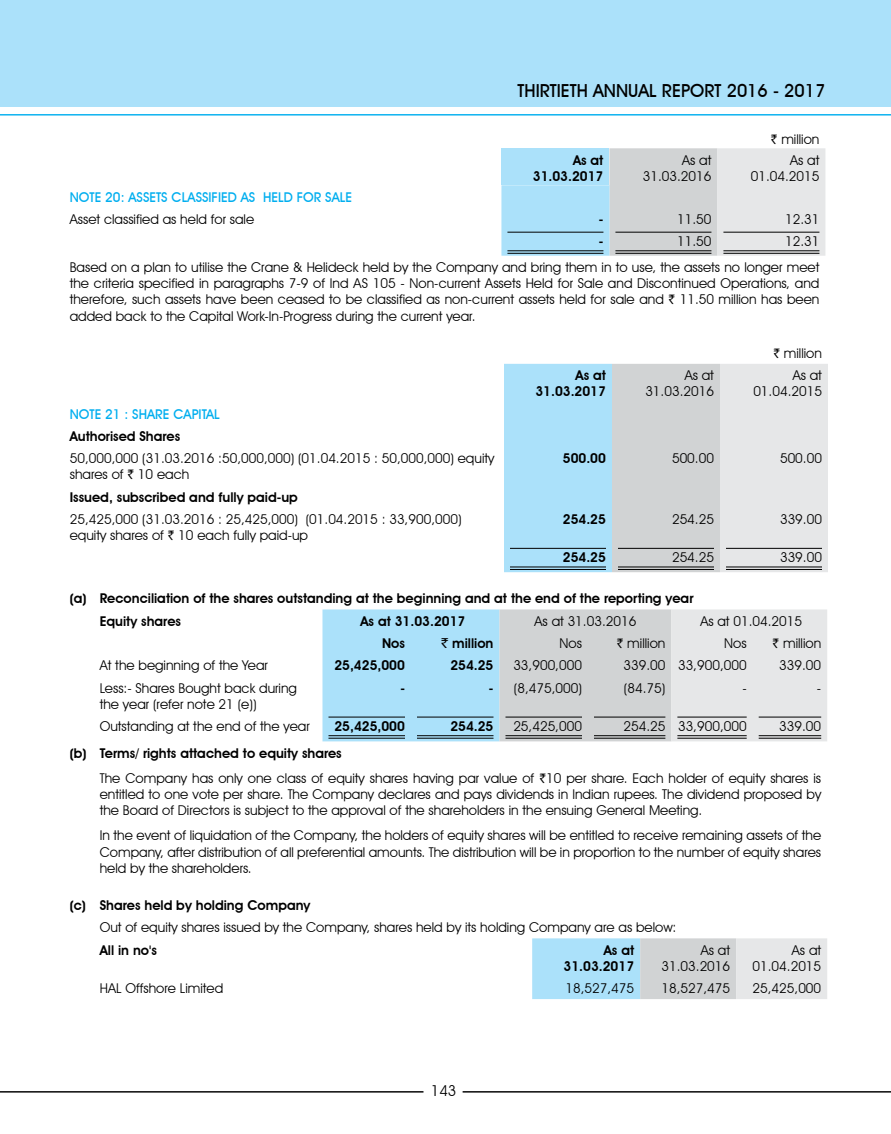
<style>
.page{position:relative;width:891px;height:1134px;background:#fff}
.page>*{position:absolute;margin:0;border:0;box-sizing:border-box;transform-origin:0 0}
.t1{font:500 18px "Avant Garde IT Cby BT";color:#000}
.t2{font:15px "Avant Garde IT Cby BT";color:#000}
.t3{font:13.5px/16.2px "Avant Garde IT Cby BT";color:#000;text-align:right}
.t4{font:600 13.5px/16.2px "Avant Garde IT Cby BT";color:#000;text-align:right}
.t5{font:500 13.5px "Avant Garde IT Cby BT";color:#00aeef}
.s1{font-family:"Rupee"}
.s2{font-family:"Rupee Foradian";font-weight:400}
.s3{font-weight:600}
</style>
<div class="page">
<div style="left:0;top:0;width:891px;height:106px;background:#abe1fa"></div>
<hr style="left:0;top:114px;width:891px;height:1px;background:#00aeef">
<hr style="left:0;top:1091px;width:891px;height:1px;background:#000">
<div style="left:423px;top:1077px;width:40px;height:31px;background:#fff"></div>
<svg style="left:501px;top:148px;width:324px;height:108px;background:#c9dce5"></svg>
<hr style="left:507px;top:232px;width:96px;height:1px;background:#000">
<hr style="left:507px;top:251px;width:96px;height:1px;background:#000">
<hr style="left:507px;top:253px;width:96px;height:1px;background:#000">
<hr style="left:615px;top:232px;width:96px;height:1px;background:#000">
<hr style="left:615px;top:251px;width:96px;height:1px;background:#000">
<hr style="left:615px;top:253px;width:96px;height:1px;background:#000">
<hr style="left:723px;top:232px;width:96px;height:1px;background:#000">
<hr style="left:723px;top:251px;width:96px;height:1px;background:#000">
<hr style="left:723px;top:253px;width:96px;height:1px;background:#000">
<svg style="left:504px;top:364px;width:324px;height:208px;background:#cadde6"></svg>
<hr style="left:510px;top:548px;width:96px;height:1px;background:#000">
<hr style="left:510px;top:567px;width:96px;height:1px;background:#000">
<hr style="left:510px;top:569px;width:96px;height:1px;background:#000">
<hr style="left:618px;top:548px;width:96px;height:1px;background:#000">
<hr style="left:618px;top:567px;width:96px;height:1px;background:#000">
<hr style="left:618px;top:569px;width:96px;height:1px;background:#000">
<hr style="left:726px;top:548px;width:96px;height:1px;background:#000">
<hr style="left:726px;top:567px;width:96px;height:1px;background:#000">
<hr style="left:726px;top:569px;width:96px;height:1px;background:#000">
<svg style="left:322px;top:609px;width:505px;height:132px;background:#c9dce6"></svg>
<hr style="left:328px;top:717px;width:77px;height:1px;background:#000">
<hr style="left:328px;top:735px;width:77px;height:1px;background:#000">
<hr style="left:328px;top:738px;width:77px;height:1px;background:#000">
<hr style="left:417px;top:717px;width:77px;height:1px;background:#000">
<hr style="left:417px;top:735px;width:77px;height:1px;background:#000">
<hr style="left:417px;top:738px;width:77px;height:1px;background:#000">
<hr style="left:506px;top:717px;width:76px;height:1px;background:#000">
<hr style="left:506px;top:735px;width:76px;height:1px;background:#000">
<hr style="left:506px;top:738px;width:76px;height:1px;background:#000">
<hr style="left:594px;top:717px;width:71px;height:1px;background:#000">
<hr style="left:594px;top:735px;width:71px;height:1px;background:#000">
<hr style="left:594px;top:738px;width:71px;height:1px;background:#000">
<hr style="left:677px;top:717px;width:70px;height:1px;background:#000">
<hr style="left:677px;top:735px;width:70px;height:1px;background:#000">
<hr style="left:677px;top:738px;width:70px;height:1px;background:#000">
<hr style="left:759px;top:717px;width:62px;height:1px;background:#000">
<hr style="left:759px;top:735px;width:62px;height:1px;background:#000">
<hr style="left:759px;top:738px;width:62px;height:1px;background:#000">
<svg style="left:532px;top:938px;width:295px;height:61px;background:#c9dee8"></svg>
<h1 class="t1" style="left:518px;top:79px;width:309px">THIRTIETH ANNUAL REPORT 2016 - 2017</h1>
<p class="t3" style="left:771px;top:131px;width:50px"><span class="s1">`</span> million</p>
<p class="t4" style="left:533px;top:152px;width:72px">As at<br>31.03.2017</p>
<p class="t3" style="left:643px;top:152px;width:70px">As at<br>31.03.2016</p>
<p class="t3" style="left:751px;top:152px;width:70px">As at<br>01.04.2015</p>
<p class="t5" style="left:70px;top:189px;width:284px">NOTE 20: ASSETS CLASSIFIED AS HELD FOR SALE</p>
<p class="t3" style="left:70px;top:211px;width:186px">Asset classified as held for sale</p>
<p class="t4" style="left:599px;top:211px;width:6px">-</p>
<p class="t3" style="left:677px;top:211px;width:36px">11.50</p>
<p class="t3" style="left:785px;top:211px;width:36px">12.31</p>
<p class="t4" style="left:599px;top:233px;width:6px">-</p>
<p class="t3" style="left:677px;top:233px;width:36px">11.50</p>
<p class="t3" style="left:70px;top:228px;width:751px;line-height:26px">12.31<br>Based on a plan to utilise the Crane &amp; Helideck held by the Company and bring them in to use, the assets no longer meet</p>
<p class="t3" style="left:70px;top:275px;width:751px;text-align:justify">the criteria specified in paragraphs 7-9 of Ind AS 105 - Non-current Assets Held for Sale and Discontinued Operations, and therefore, such assets have been ceased to be classified as non-current assets held for sale and <span class="s1">`</span> 11.50 million has been added back to the Capital Work-In-Progress during the current year.</p>
<p class="t3" style="left:773px;top:345px;width:50px"><span class="s1">`</span> million</p>
<p class="t4" style="left:535px;top:367px;width:72px">As at<br>31.03.2017</p>
<p class="t3" style="left:645px;top:367px;width:70px">As at<br>31.03.2016</p>
<p class="t3" style="left:753px;top:367px;width:70px">As at<br>01.04.2015</p>
<p class="t5" style="left:70px;top:406px;width:152px">NOTE 21 : SHARE CAPITAL</p>
<p class="t4" style="left:70px;top:428px;width:112px">Authorised Shares</p>
<p class="t3" style="left:70px;top:450px;width:426px;text-align:left">50,000,000 (31.03.2016 :50,000,000) (01.04.2015 : 50,000,000) equity shares of <span class="s1">`</span> 10 each</p>
<p class="t4" style="left:563px;top:450px;width:45px">500.00</p>
<p class="t3" style="left:672px;top:450px;width:43px">500.00</p>
<p class="t3" style="left:780px;top:450px;width:43px">500.00</p>
<p class="t4" style="left:70px;top:489px;width:230px">Issued, subscribed and fully paid-up</p>
<p class="t3" style="left:70px;top:511px;width:393px;text-align:left">25,425,000 (31.03.2016 : 25,425,000) (01.04.2015 : 33,900,000) equity shares of <span class="s1">`</span> 10 each fully paid-up</p>
<p class="t4" style="left:563px;top:511px;width:45px">254.25</p>
<p class="t3" style="left:672px;top:511px;width:43px">254.25</p>
<p class="t3" style="left:780px;top:511px;width:43px">339.00</p>
<p class="t4" style="left:563px;top:549px;width:45px">254.25</p>
<p class="t3" style="left:672px;top:549px;width:43px">254.25</p>
<p class="t3" style="left:780px;top:549px;width:43px">339.00</p>
<p class="t4" style="left:100px;top:588px;width:595px;line-height:22.2px;text-align:left;text-indent:-30px">(a) Reconciliation of the shares outstanding at the beginning and at the end of the reporting year<br>Equity shares</p>
<p class="t4" style="left:361px;top:613px;width:106px">As at 31.03.2017</p>
<p class="t3" style="left:535px;top:613px;width:103px">As at 31.03.2016</p>
<p class="t3" style="left:700px;top:613px;width:103px">As at 01.04.2015</p>
<p class="t4" style="left:382px;top:635px;width:24px">Nos</p>
<p class="t4" style="left:442px;top:635px;width:53px"><span class="s2">`</span> million</p>
<p class="t3" style="left:560px;top:635px;width:24px">Nos</p>
<p class="t3" style="left:617px;top:635px;width:50px"><span class="s1">`</span> million</p>
<p class="t3" style="left:724px;top:635px;width:24px">Nos</p>
<p class="t3" style="left:773px;top:635px;width:50px"><span class="s1">`</span> million</p>
<p class="t3" style="left:100px;top:657px;width:170px">At the beginning of the Year</p>
<p class="t4" style="left:334px;top:657px;width:72px">25,425,000</p>
<p class="t4" style="left:450px;top:657px;width:45px">254.25</p>
<p class="t3" style="left:513px;top:657px;width:70px">33,900,000</p>
<p class="t3" style="left:623px;top:657px;width:125px">339.00 33,900,000</p>
<p class="t3" style="left:779px;top:657px;width:43px">339.00</p>
<p class="t3" style="left:100px;top:680px;width:199px;text-align:left">Less:- Shares Bought back during the year (refer note 21 (e))</p>
<p class="t4" style="left:400px;top:680px;width:6px">-</p>
<p class="t3" style="left:489px;top:680px;width:95px"><span class="s3">-</span> (8,475,000)</p>
<p class="t3" style="left:624px;top:680px;width:43px">(84.75)</p>
<p class="t3" style="left:742px;top:680px;width:6px">-</p>
<p class="t3" style="left:817px;top:680px;width:6px">-</p>
<p class="t3" style="left:100px;top:718px;width:211px">Outstanding at the end of the year</p>
<p class="t4" style="left:334px;top:718px;width:72px">25,425,000</p>
<p class="t4" style="left:450px;top:718px;width:45px">254.25</p>
<p class="t3" style="left:513px;top:718px;width:70px">25,425,000</p>
<p class="t3" style="left:623px;top:718px;width:125px">254.25 33,900,000</p>
<p class="t3" style="left:779px;top:718px;width:43px">339.00</p>
<p class="t3" style="left:100px;top:740px;width:723px;line-height:25.2px;text-align:left;text-indent:-30px"><span class="s3">(b) Terms/ rights attached to equity shares<br></span>The Company has only one class of equity shares having par value of <span class="s1">`</span>10 per share. Each holder of equity shares is</p>
<p class="t3" style="left:100px;top:786px;width:723px;text-align:left">entitled to one vote per share. The Company declares and pays dividends in Indian rupees. The dividend proposed by the Board of Directors is subject to the approval of the shareholders in the ensuing General Meeting.</p>
<p class="t3" style="left:100px;top:827px;width:723px;text-align:justify">In the event of liquidation of the Company, the holders of equity shares will be entitled to receive remaining assets of the Company, after distribution of all preferential amounts. The distribution will be in proportion to the number of equity shares held by the shareholders.</p>
<p class="t4" style="left:70px;top:897px;width:242px">(c) Shares held by holding Company</p>
<p class="t3" style="left:100px;top:919px;width:578px">Out of equity shares issued by the Company, shares held by its holding Company are as below:</p>
<p class="t4" style="left:100px;top:942px;width:59px">All in no's</p>
<p class="t4" style="left:564px;top:942px;width:72px">As at<br>31.03.2017</p>
<p class="t3" style="left:662px;top:942px;width:70px">As at<br>31.03.2016</p>
<p class="t3" style="left:753px;top:942px;width:70px">As at<br>01.04.2015</p>
<p class="t3" style="left:100px;top:980px;width:125px">HAL Offshore Limited</p>
<p class="t3" style="left:566px;top:980px;width:70px">18,527,475</p>
<p class="t3" style="left:662px;top:980px;width:70px">18,527,475</p>
<p class="t3" style="left:753px;top:980px;width:70px">25,425,000</p>
<p class="t2" style="left:431px;top:1082px;width:27px">143</p>
</div>
